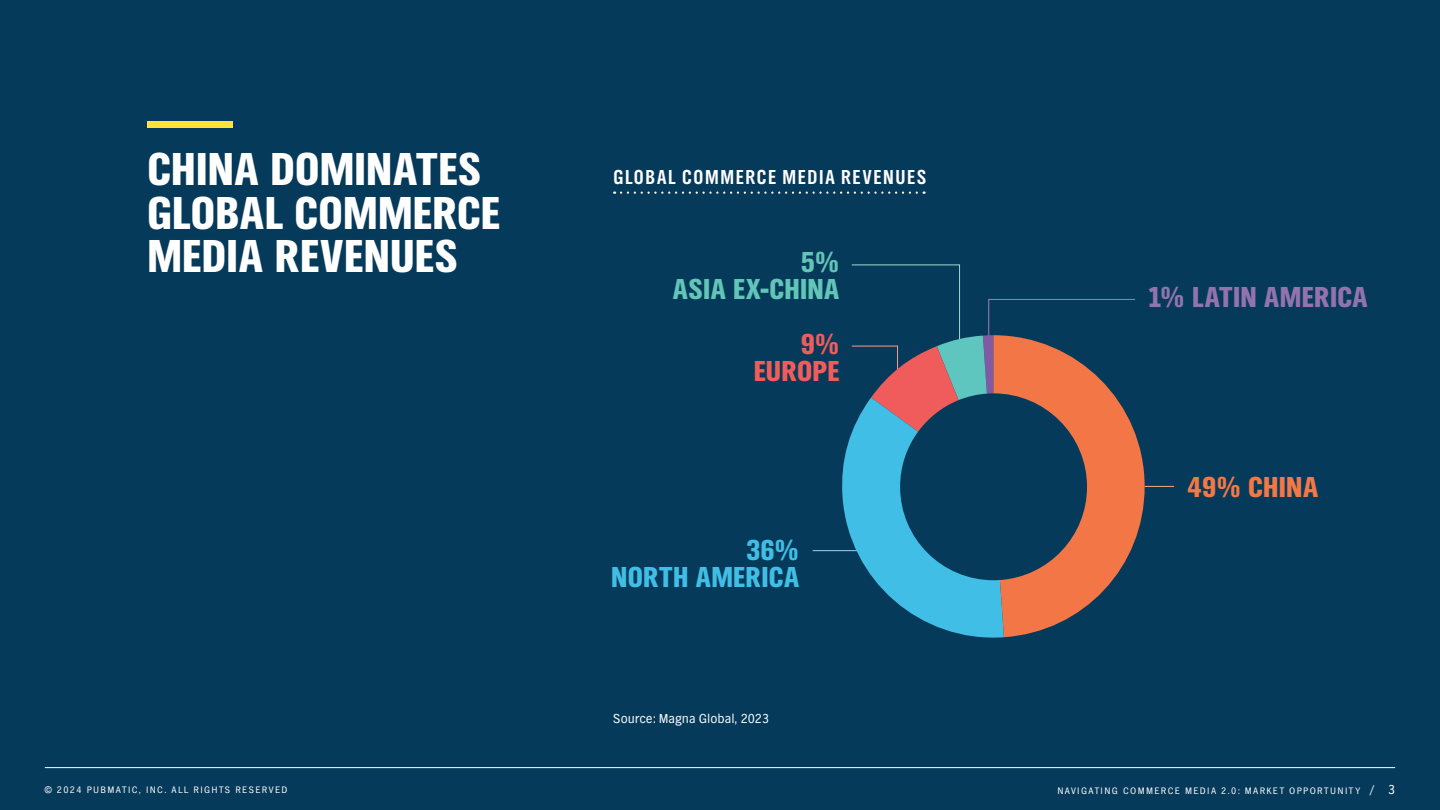
<style>
.page{position:relative;width:1440px;height:810px;background:#063a5a}
.page>*{position:absolute;margin:0;border:0;box-sizing:border-box;transform-origin:0 0}
.t1{font:48px/43.5px "TV Nord EF Black Con";letter-spacing:.005em;color:#fff}
.t2{font:30px/27px "TV Nord EF Black Con";letter-spacing:.01em;color:#41bee5;text-align:right}
.t3{font:30px/27px "TV Nord EF Black Con";letter-spacing:.01em;color:#62c5b7;text-align:right}
.t4{font:30px "TV Nord EF Black Con";letter-spacing:.015em;color:#9373ae}
.t5{font:30px/27px "TV Nord EF Black Con";letter-spacing:.01em;color:#f05c5c;text-align:right}
.t6{font:30px "TV Nord EF Black Con";letter-spacing:.01em;color:#f47846}
.t7{font:21px "TV Nord EF Bold Con";letter-spacing:.08em;color:#fff}
.t8{font:13.5px "TV Nord EF";color:#fff}
.t9{font:9.75px "TV Nord EF";letter-spacing:.14em;color:#fff}
.s1{font-size:11.25px}
.s2{font-size:13.5px}
</style>
<div class="page">
<div style="left:147px;top:122px;width:86px;height:6px;background:#ffe23a"></div>
<svg style="left:614px;top:192px;width:303px;height:2px"></svg>
<hr style="left:813px;top:550px;width:62px;height:1px;background:#97d5ee">
<hr style="left:1144px;top:486px;width:30px;height:1px;background:#f8aa84">
<svg style="left:840px;top:264px;width:304px;height:374px"></svg>
<hr style="left:45px;top:767px;width:1350px;height:1px;background:#fff">
<h1 class="t1" style="left:147px;top:148px;width:354px">CHINA DOMINATES<br>GLOBAL COMMERCE<br>MEDIA REVENUES</h1>
<h3 class="t7" style="left:613px;top:165px;width:314px">GLOBAL COMMERCE MEDIA REVENUES</h3>
<h2 class="t3" style="left:673px;top:249px;width:168px">5%<br>ASIA EX-CHINA</h2>
<h2 class="t5" style="left:754px;top:331px;width:87px">9%<br>EUROPE</h2>
<h2 class="t2" style="left:611px;top:536px;width:189px">36%<br>NORTH AMERICA</h2>
<h3 class="t8" style="left:613px;top:711px;width:157px">Source: Magna Global, 2023</h3>
<h2 class="t4" style="left:1148px;top:280px;width:221px">1% LATIN AMERICA</h2>
<h2 class="t6" style="left:1187px;top:470px;width:132px">49% CHINA</h2>
<p class="t9" style="left:45px;top:784px;width:244px">© 2024 PUBMATIC, INC. ALL RIGHTS RESERVED</p>
<p class="t9" style="left:1057px;top:785px;width:339px">NAVIGATING COMMERCE MEDIA 2.0: MARKET OPPORTUNITY <span class="s1">/</span> <span class="s2">3</span></p>
</div>
